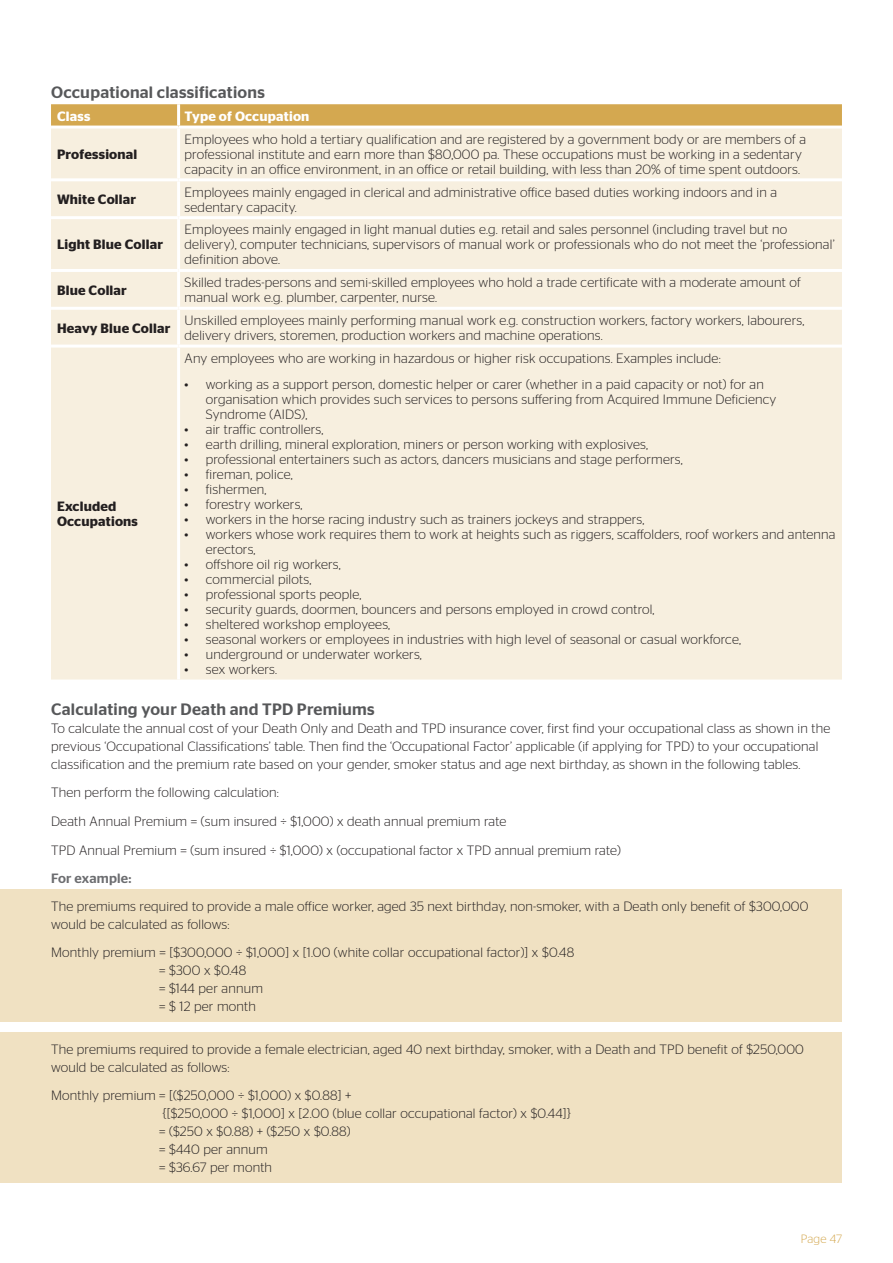
<style>
.page{position:relative;width:893px;height:1263px;background:#fff}
.page>*{position:absolute;margin:0;border:0;box-sizing:border-box;transform-origin:0 0}
.Heading_Style_3{font:500 16.5px "Stag Sans";letter-spacing:.015em;color:#57585a}
.Box_Text{font:300 13.5px/15px "Stag Sans";letter-spacing:.015em;color:#231f20}
.t1{font:600 13.5px/15px "Stag Sans";letter-spacing:.015em;color:#231f20}
.t2{font:600 13.5px "Stag Sans";letter-spacing:.015em;color:#fff}
.Heading_Style_4{font:500 13.5px "Stag Sans";letter-spacing:.015em;color:#6c6d70}
.t3{font:300 12px "Stag Sans";letter-spacing:.01em;color:#d4a850}
</style>
<div class="page">
<svg style="left:51px;top:104px;width:791px;height:22px;background:#d5aa55"></svg>
<div style="left:51px;top:129px;width:791px;height:550px;background:#f7efdf"></div>
<hr style="left:177px;top:104px;width:3px;height:22px;background:#fff">
<hr style="left:177px;top:129px;width:3px;height:49px;background:#fff">
<hr style="left:51px;top:178px;width:128px;height:3px;background:#fff">
<hr style="left:179px;top:178px;width:663px;height:3px;background:#fff">
<hr style="left:177px;top:181px;width:3px;height:35px;background:#fff">
<hr style="left:51px;top:216px;width:128px;height:3px;background:#fff">
<hr style="left:179px;top:216px;width:663px;height:3px;background:#fff">
<hr style="left:177px;top:219px;width:3px;height:50px;background:#fff">
<hr style="left:51px;top:269px;width:128px;height:3px;background:#fff">
<hr style="left:179px;top:269px;width:663px;height:3px;background:#fff">
<hr style="left:177px;top:272px;width:3px;height:35px;background:#fff">
<hr style="left:51px;top:307px;width:128px;height:3px;background:#fff">
<hr style="left:179px;top:307px;width:663px;height:3px;background:#fff">
<hr style="left:177px;top:310px;width:3px;height:35px;background:#fff">
<hr style="left:51px;top:345px;width:128px;height:3px;background:#fff">
<hr style="left:179px;top:345px;width:663px;height:3px;background:#fff">
<hr style="left:177px;top:348px;width:3px;height:331px;background:#fff">
<div style="left:0;top:889px;width:842px;height:133px;background:#f0e1c2"></div>
<div style="left:0;top:1032px;width:842px;height:151px;background:#f0e1c2"></div>
<p class="Heading_Style_3" style="left:51px;top:83px;width:215px">Occupational classifications</p>
<p class="t2" style="left:57px;top:109px;width:35px">Class</p>
<p class="t2" style="left:185px;top:109px;width:126px">Type of Occupation</p>
<p class="t1" style="left:57px;top:147px;width:82px">Professional</p>
<p class="Box_Text" style="left:185px;top:131px;width:623px">Employees who hold a tertiary qualification and are registered by a government body or are members of a professional institute and earn more than $80,000 pa. These occupations must be working in a sedentary capacity in an office environment, in an office or retail building, with less than 20% of time spent outdoors.</p>
<p class="t1" style="left:57px;top:192px;width:81px">White Collar</p>
<p class="Box_Text" style="left:185px;top:184px;width:594px">Employees mainly engaged in clerical and administrative office based duties working indoors and in a sedentary capacity.</p>
<p class="t1" style="left:57px;top:237px;width:108px">Light Blue Collar</p>
<p class="Box_Text" style="left:185px;top:222px;width:651px">Employees mainly engaged in light manual duties e.g. retail and sales personnel (including travel but no delivery), computer technicians, supervisors of manual work or professionals who do not meet the ‘professional’ definition above.</p>
<p class="t1" style="left:57px;top:283px;width:71px">Blue Collar</p>
<p class="Box_Text" style="left:185px;top:275px;width:617px">Skilled trades-persons and semi-skilled employees who hold a trade certificate with a moderate amount of manual work e.g. plumber, carpenter, nurse.</p>
<p class="t1" style="left:57px;top:320px;width:115px">Heavy Blue Collar</p>
<p class="Box_Text" style="left:185px;top:313px;width:621px">Unskilled employees mainly performing manual work e.g. construction workers, factory workers, labourers, delivery drivers, storemen, production workers and machine operations.</p>
<p class="Box_Text" style="left:185px;top:350px;width:538px">Any employees who are working in hazardous or higher risk occupations. Examples include:</p>
<p class="Box_Text" style="left:206px;top:376px;width:572px;text-indent:-21px">• working as a support person, domestic helper or carer (whether in a paid capacity or not) for an organisation which provides such services to persons suffering from Acquired Immune Deficiency<br>Syndrome (AIDS),</p>
<p class="Box_Text" style="left:185px;top:421px;width:140px">• air traffic controllers,</p>
<p class="Box_Text" style="left:185px;top:436px;width:465px">• earth drilling, mineral exploration, miners or person working with explosives,</p>
<p class="Box_Text" style="left:185px;top:451px;width:500px">• professional entertainers such as actors, dancers musicians and stage performers,</p>
<p class="Box_Text" style="left:185px;top:466px;width:110px">• fireman, police,</p>
<p class="Box_Text" style="left:185px;top:481px;width:83px">• fishermen,</p>
<p class="Box_Text" style="left:185px;top:496px;width:119px">• forestry workers,</p>
<p class="Box_Text" style="left:185px;top:511px;width:461px">• workers in the horse racing industry such as trainers jockeys and strappers,</p>
<p class="Box_Text" style="left:206px;top:526px;width:631px;text-indent:-21px">• workers whose work requires them to work at heights such as riggers, scaffolders, roof workers and antenna erectors,</p>
<p class="Box_Text" style="left:185px;top:556px;width:158px">• offshore oil rig workers,</p>
<p class="Box_Text" style="left:185px;top:571px;width:128px">• commercial pilots,</p>
<p class="Box_Text" style="left:185px;top:586px;width:178px">• professional sports people,</p>
<p class="Box_Text" style="left:185px;top:601px;width:471px">• security guards, doormen, bouncers and persons employed in crowd control,</p>
<p class="Box_Text" style="left:185px;top:616px;width:207px">• sheltered workshop employees,</p>
<p class="Box_Text" style="left:185px;top:631px;width:558px">• seasonal workers or employees in industries with high level of seasonal or casual workforce,</p>
<p class="Box_Text" style="left:185px;top:646px;width:239px">• underground or underwater workers,</p>
<p class="Box_Text" style="left:185px;top:661px;width:94px">• sex workers.</p>
<p class="Heading_Style_3" style="left:51px;top:699px;width:325px">Calculating your Death and TPD Premiums</p>
<p class="Box_Text" style="left:51px;top:719px;width:781px;line-height:18px">To calculate the annual cost of your Death Only and Death and TPD insurance cover, first find your occupational class as shown in the previous ‘Occupational Classifications’ table. Then find the ‘Occupational Factor’ applicable (if applying for TPD) to your occupational classification and the premium rate based on your gender, smoker status and age next birthday, as shown in the following tables.</p>
<p class="Box_Text" style="left:51px;top:785px;width:229px">Then perform the following calculation:</p>
<p class="Box_Text" style="left:51px;top:813px;width:457px">Death Annual Premium = (sum insured ÷ $1,000) x death annual premium rate</p>
<p class="Box_Text" style="left:51px;top:842px;width:571px">TPD Annual Premium = (sum insured ÷ $1,000) x (occupational factor x TPD annual premium rate)</p>
<p class="Heading_Style_4" style="left:51px;top:871px;width:82px">For example:</p>
<p class="Box_Text" style="left:51px;top:897px;width:759px;line-height:18px">The premiums required to provide a male office worker, aged 35 next birthday, non-smoker, with a Death only benefit of $300,000 would be calculated as follows:</p>
<p class="Box_Text" style="left:51px;top:945px;width:525px">Monthly premium = [$300,000 ÷ $1,000] x [1.00 (white collar occupational factor)] x $0.48</p>
<p class="Box_Text" style="left:159px;top:963px;width:89px">= $300 x $0.48</p>
<p class="Box_Text" style="left:159px;top:981px;width:106px">= $144 per annum</p>
<p class="Box_Text" style="left:159px;top:999px;width:98px">= $ 12 per month</p>
<p class="Box_Text" style="left:51px;top:1040px;width:754px;line-height:18px">The premiums required to provide a female electrician, aged 40 next birthday, smoker, with a Death and TPD benefit of $250,000 would be calculated as follows:</p>
<p class="Box_Text" style="left:51px;top:1088px;width:302px">Monthly premium = [($250,000 ÷ $1,000) x $0.88] +</p>
<p class="Box_Text" style="left:162px;top:1106px;width:410px">{[$250,000 ÷ $1,000] x [2.00 (blue collar occupational factor) x $0.44]}</p>
<p class="Box_Text" style="left:159px;top:1124px;width:193px">= ($250 x $0.88) + ($250 x $0.88)</p>
<p class="Box_Text" style="left:159px;top:1142px;width:110px">= $440 per annum</p>
<p class="Box_Text" style="left:159px;top:1160px;width:114px">= $36.67 per month</p>
<p class="t1" style="left:57px;top:498px;width:82px">Excluded<br>Occupations</p>
<p class="t3" style="left:801px;top:1232px;width:43px">Page 47</p>
</div>
